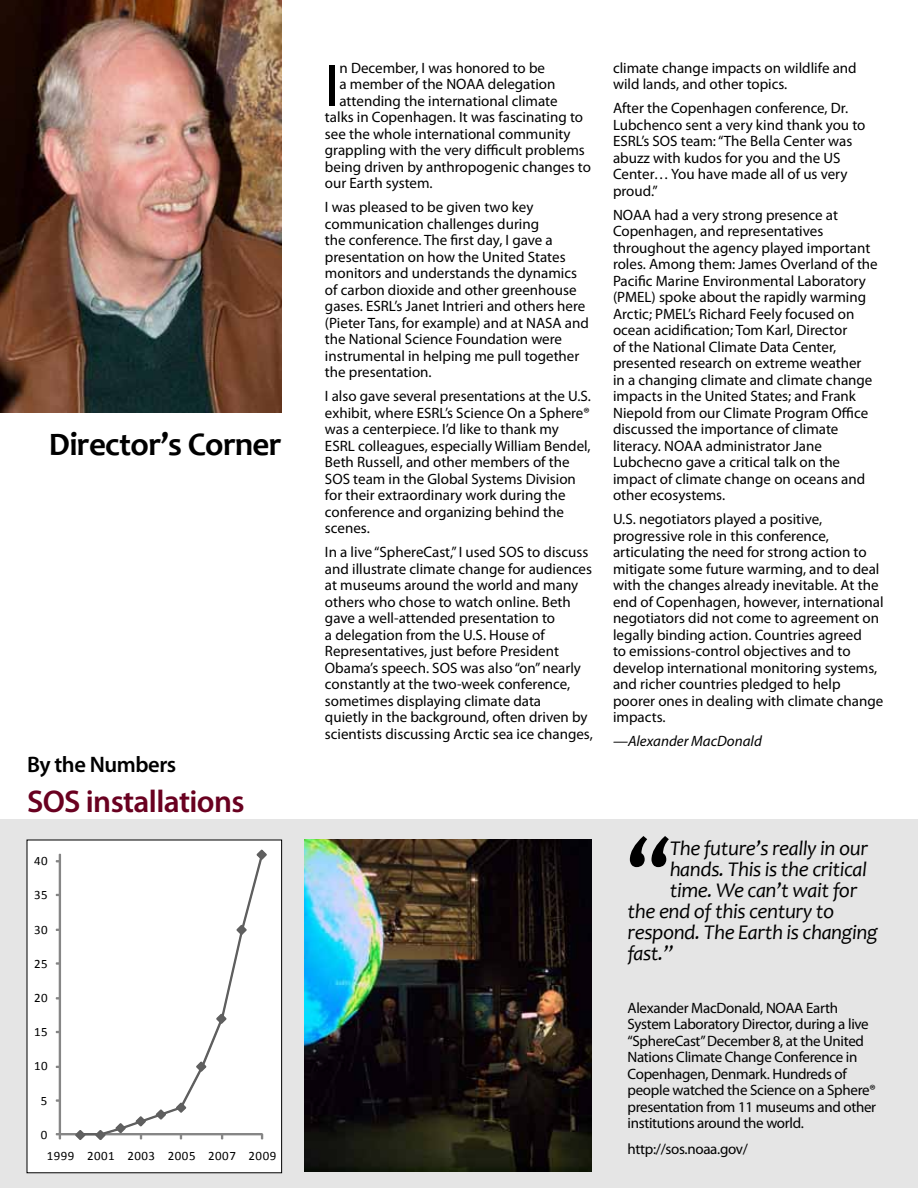
<style>
.page{position:relative;width:918px;height:1188px;background:#fff}
.page>*{position:absolute;margin:0;border:0;box-sizing:border-box;transform-origin:0 0}
.t1{font:700 87px "Candara";color:#000}
.t2{font:60.75px "Myriad Pro";color:#000}
.t3{font:700 33px "Candara";letter-spacing:-.02em;color:#000}
.t4{font:600 31.5px "Myriad Pro";letter-spacing:-.02em;color:#690020}
.t5{font:600 22.5px "Myriad Pro";letter-spacing:-.02em;color:#000}
.t6{font:italic 21px "Candara";letter-spacing:-.02em;color:#000}
.t7{font:15px/16.5px "Myriad Pro";color:#000}
.t8{font:15px/16.5px "Myriad Pro";letter-spacing:-.02em;color:#000}
.t9{font:italic 15px "Myriad Pro";color:#000}
.t10{font:12.75px "Calibri";letter-spacing:.04em;color:#000}
</style>
<div class="page">
<img style="left:0;top:0;width:282px;height:413px">
<div style="left:0;top:820px;width:918px;height:368px;background:#e5e5e5"></div>
<img style="left:305px;top:840px;width:286px;height:332px">
<div style="left:29px;top:842px;width:251px;height:329px;background:#fff"></div>
<h3 class="t3" style="left:49px;top:425px;width:234px">Director’s Corner</h3>
<h3 class="t5" style="left:27px;top:750px;width:151px">By the Numbers</h3>
<h3 class="t4" style="left:27px;top:781px;width:219px">SOS installations</h3>
<p class="t10" style="left:34px;top:853px;width:15px">40</p>
<p class="t10" style="left:34px;top:887px;width:15px">35</p>
<p class="t10" style="left:34px;top:921px;width:15px">30</p>
<p class="t10" style="left:34px;top:956px;width:15px">25</p>
<p class="t10" style="left:34px;top:990px;width:15px">20</p>
<p class="t10" style="left:34px;top:1024px;width:15px">15</p>
<p class="t10" style="left:34px;top:1058px;width:15px">10</p>
<p class="t10" style="left:41px;top:1092px;width:8px">5</p>
<p class="t10" style="left:41px;top:1127px;width:8px">0</p>
<p class="t10" style="left:47px;top:1148px;width:231px">1999 2001 2003 2005 2007 2009</p>
<h2 class="t2" style="left:325px;top:48px;width:16px">I</h2>
<p class="t7" style="left:339px;top:59px;width:207px">n December, I was honored to be</p>
<p class="t7" style="left:339px;top:76px;width:218px">a member of the NOAA delegation</p>
<p class="t7" style="left:339px;top:92px;width:220px">attending the international climate</p>
<p class="t7" style="left:325px;top:109px;width:260px">talks in Copenhagen. It was fascinating to</p>
<p class="t7" style="left:325px;top:125px;width:247px">see the whole international community</p>
<p class="t7" style="left:325px;top:142px;width:261px">grappling with the very difficult problems</p>
<p class="t7" style="left:325px;top:158px;width:268px">being driven by anthropogenic changes to</p>
<p class="t7" style="left:325px;top:175px;width:109px">our Earth system.</p>
<p class="t7" style="left:325px;top:199px;width:266px">I was pleased to be given two key communication challenges during<br>the conference. The first day, I gave a presentation on how the United States monitors and understands the dynamics of carbon dioxide and other greenhouse gases. ESRL’s Janet Intrieri and others here (Pieter Tans, for example) and at NASA and the National Science Foundation were instrumental in helping me pull together the presentation.</p>
<p class="t7" style="left:325px;top:388px;width:267px">I also gave several presentations at the U.S. exhibit, where ESRL’s Science On a Sphere® was a centerpiece. I’d like to thank my ESRL colleagues, especially William Bendel, Beth Russell, and other members of the SOS team in the Global Systems Division for their extraordinary work during the conference and organizing behind the scenes.</p>
<p class="t7" style="left:325px;top:544px;width:269px">In a live “SphereCast,” I used SOS to discuss and illustrate climate change for audiences at museums around the world and many others who chose to watch online. Beth gave a well-attended presentation to<br>a delegation from the U.S. House of Representatives, just before President Obama’s speech. SOS was also “on” nearly constantly at the two-week conference, sometimes displaying climate data<br>quietly in the background, often driven by scientists discussing Arctic sea ice changes,</p>
<p class="t7" style="left:613px;top:59px;width:245px">climate change impacts on wildlife and wild lands, and other topics.</p>
<p class="t7" style="left:613px;top:100px;width:254px">After the Copenhagen conference, Dr.<br>Lubchenco sent a very kind thank you to<br>ESRL’s SOS team: “The Bella Center was abuzz with kudos for you and the US<br>Center… You have made all of us very proud.”</p>
<p class="t7" style="left:613px;top:206px;width:266px">NOAA had a very strong presence at Copenhagen, and representatives throughout the agency played important roles. Among them: James Overland of the Pacific Marine Environmental Laboratory (PMEL) spoke about the rapidly warming Arctic; PMEL’s Richard Feely focused on ocean acidification; Tom Karl, Director<br>of the National Climate Data Center, presented research on extreme weather<br>in a changing climate and climate change impacts in the United States; and Frank Niepold from our Climate Program Office discussed the importance of climate literacy. NOAA administrator Jane Lubchecno gave a critical talk on the impact of climate change on oceans and other ecosystems.</p>
<p class="t7" style="left:613px;top:511px;width:272px">U.S. negotiators played a positive, progressive role in this conference, articulating the need for strong action to mitigate some future warming, and to deal with the changes already inevitable. At the end of Copenhagen, however, international negotiators did not come to agreement on legally binding action. Countries agreed<br>to emissions-control objectives and to develop international monitoring systems, and richer countries pledged to help poorer ones in dealing with climate change impacts.</p>
<p class="t9" style="left:613px;top:732px;width:150px">—Alexander MacDonald</p>
<h1 class="t1" style="left:628px;top:816px;width:45px">“</h1>
<h3 class="t6" style="left:670px;top:836px;width:200px">The future’s really in our</h3>
<h3 class="t6" style="left:670px;top:857px;width:199px">hands. This is the critical</h3>
<h3 class="t6" style="left:670px;top:878px;width:189px">time. We can’t wait for</h3>
<h3 class="t6" style="left:628px;top:899px;width:208px">the end of this century to</h3>
<h3 class="t6" style="left:628px;top:920px;width:252px">respond. The Earth is changing</h3>
<h3 class="t6" style="left:628px;top:941px;width:48px">fast.”</h3>
<p class="t8" style="left:628px;top:999px;width:250px">Alexander MacDonald, NOAA Earth System Laboratory Director, during a live “SphereCast” December 8, at the United Nations Climate Change Conference in Copenhagen, Denmark. Hundreds of people watched the Science on a Sphere® presentation from 11 museums and other institutions around the world.</p>
<p class="t8" style="left:628px;top:1141px;width:122px">http://sos.noaa.gov/</p>
</div>
